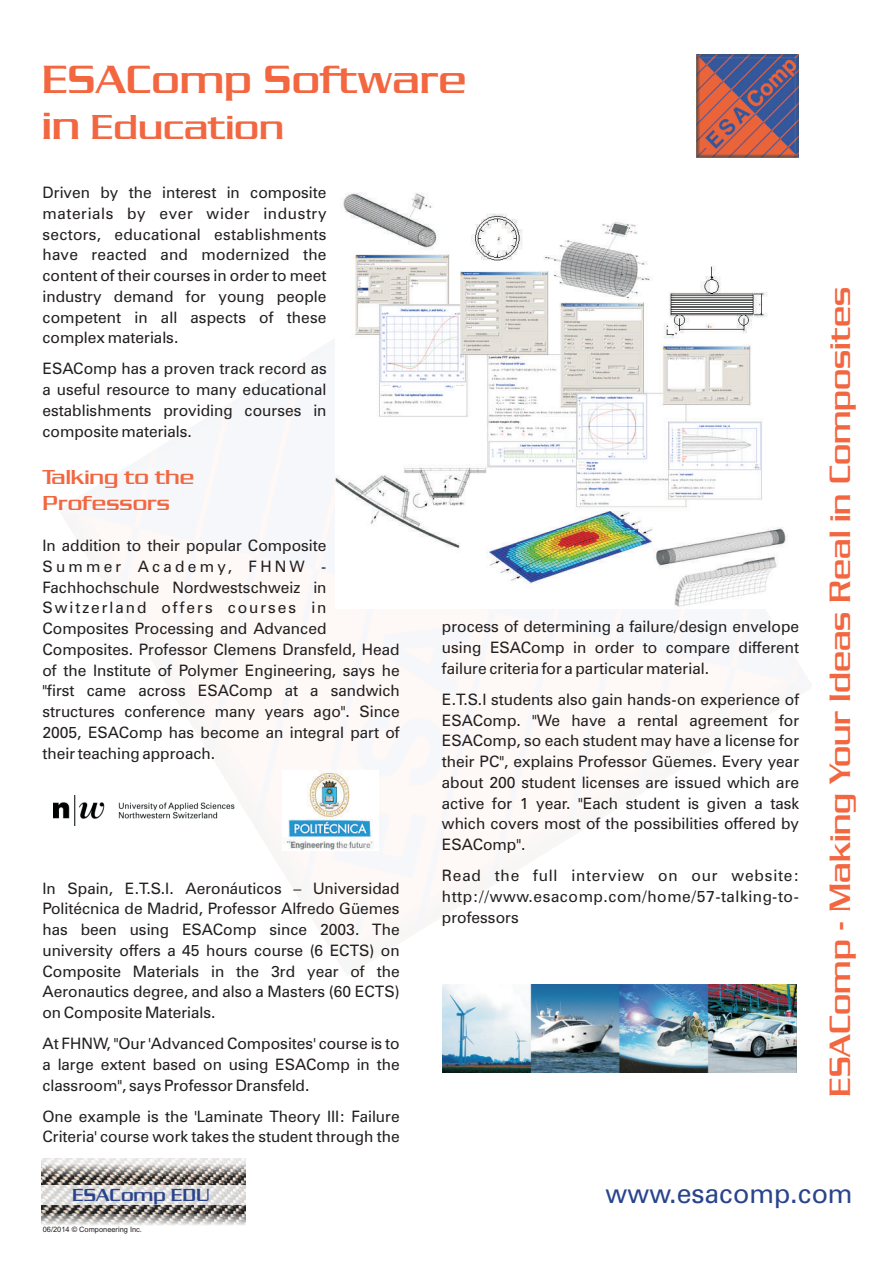
<style>
.page{position:relative;width:893px;height:1263px;background:#fff}
.page>*{position:absolute;margin:0;border:0;box-sizing:border-box;transform-origin:0 0}
.t1{font:40.8px "Dungeon";color:#f26640}
.t2{font:36px "Dungeon";color:#f26640}
.t3{font:30.6px "Dungeon";color:#f26640}
.t4{font:27px "Zurich BT";color:#29448c}
.t5{font:21px/26.1px "Dungeon";color:#f26640}
.t6{font:18.15px "Dungeon";color:#29448c}
.t7{font:15.75px/20.7px "Zurich BT";color:#231f20;text-align:justify}
.t8{font:15.75px "Zurich BT";letter-spacing:.035em;color:#231f20}
.t9{font:15.75px "Zurich BT";letter-spacing:.05em;color:#231f20}
.t10{font:7.5px "Arial";color:#231f20}
.s1{font-size:40.8px}
</style>
<div class="page">
<img style="left:696px;top:55px;width:103px;height:102px">
<img style="left:41px;top:1159px;width:205px;height:55px">
<div style="left:41px;top:1185px;width:205px;height:20px;background:#fff;opacity:.8"></div>
<svg style="left:41px;top:1214px;width:205px;height:11px;background:#bfbdba"></svg>
<img style="left:442px;top:985px;width:355px;height:88px">
<img style="left:284px;top:771px;width:90px;height:79px">
<img style="left:53px;top:795px;width:182px;height:30px">
<img style="left:335px;top:193px;width:452px;height:415px">
<h1 class="t1" style="left:42px;top:66px;width:426px">ESAComp Software</h1>
<h2 class="t2" style="left:42px;top:115px;width:244px"><span class="s1">in</span> Education</h2>
<p class="t7" style="left:43px;top:184px;width:286px">Driven by the interest in composite materials by ever wider industry sectors, educational establishments have reacted and modernized the content of their courses in order to meet industry demand for young people competent in all aspects of these complex materials.</p>
<p class="t7" style="left:43px;top:360px;width:286px">ESAComp has a proven track record as a useful resource to many educational establishments providing courses in composite materials.</p>
<h3 class="t5" style="left:43px;top:465px;width:153px">Talking to the<br>Professors</h3>
<p class="t7" style="left:43px;top:537px;width:286px">In addition to their popular Composite Summer Academy, FHNW - Fachhochschule Nordwestschweiz in Switzerland offers courses in Composites Processing and Advanced</p>
<p class="t7" style="left:442px;top:618px;width:359px">process of determining a failure/design envelope</p>
<p class="t7" style="left:42px;top:640px;width:359px">Composites. Professor Clemens Dransfeld, Head</p>
<p class="t7" style="left:442px;top:639px;width:359px">using ESAComp in order to compare different</p>
<p class="t7" style="left:42px;top:661px;width:359px">of the Institute of Polymer Engineering, says he</p>
<p class="t7" style="left:442px;top:659px;width:269px">failure criteria for a particular material.</p>
<p class="t7" style="left:42px;top:682px;width:359px">"first came across ESAComp at a sandwich</p>
<p class="t7" style="left:442px;top:690px;width:359px">E.T.S.I students also gain hands-on experience of</p>
<p class="t7" style="left:42px;top:703px;width:359px">structures conference many years ago". Since</p>
<p class="t7" style="left:442px;top:711px;width:359px">ESAComp. "We have a rental agreement for</p>
<p class="t7" style="left:42px;top:723px;width:359px">2005, ESAComp has become an integral part of</p>
<p class="t7" style="left:442px;top:732px;width:359px">ESAComp, so each student may have a license for</p>
<p class="t7" style="left:42px;top:744px;width:174px">their teaching approach.</p>
<p class="t7" style="left:442px;top:753px;width:359px">their PC", explains Professor Güemes. Every year about 200 student licenses are issued which are active for 1 year. "Each student is given a task which covers most of the possibilities offered by ESAComp".</p>
<p class="t9" style="left:442px;top:869px;width:359px">Read the full interview on our website:</p>
<p class="t7" style="left:42px;top:879px;width:359px">In Spain, E.T.S.I. Aeronáuticos – Universidad</p>
<p class="t8" style="left:442px;top:890px;width:359px">http://www.esacomp.com/home/57-talking-to-</p>
<p class="t7" style="left:42px;top:900px;width:359px">Politécnica de Madrid, Professor Alfredo Güemes</p>
<p class="t7" style="left:442px;top:908px;width:78px">professors</p>
<p class="t7" style="left:42px;top:921px;width:359px">has been using ESAComp since 2003. The university offers a 45 hours course (6 ECTS) on Composite Materials in the 3rd year of the Aeronautics degree, and also a Masters (60 ECTS) on Composite Materials.</p>
<p class="t7" style="left:42px;top:1034px;width:359px">At FHNW, "Our 'Advanced Composites' course is to a large extent based on using ESAComp in the classroom", says Professor Dransfeld.</p>
<p class="t7" style="left:42px;top:1107px;width:359px">One example is the 'Laminate Theory III: Failure<br>Criteria' course work takes the student through the</p>
<h3 class="t3" style="left:830px;top:1097px;width:811px;rotate:-90deg">ESAComp - Making Your Ideas Real in Composites</h3>
<p class="t6" style="left:72px;top:1189px;width:139px">ESAComp EDU</p>
<h3 class="t4" style="left:606px;top:1182px;width:248px">www.esacomp.com</h3>
<p class="t10" style="left:43px;top:1227px;width:101px">06/2014 © Componeering Inc.</p>
</div>
